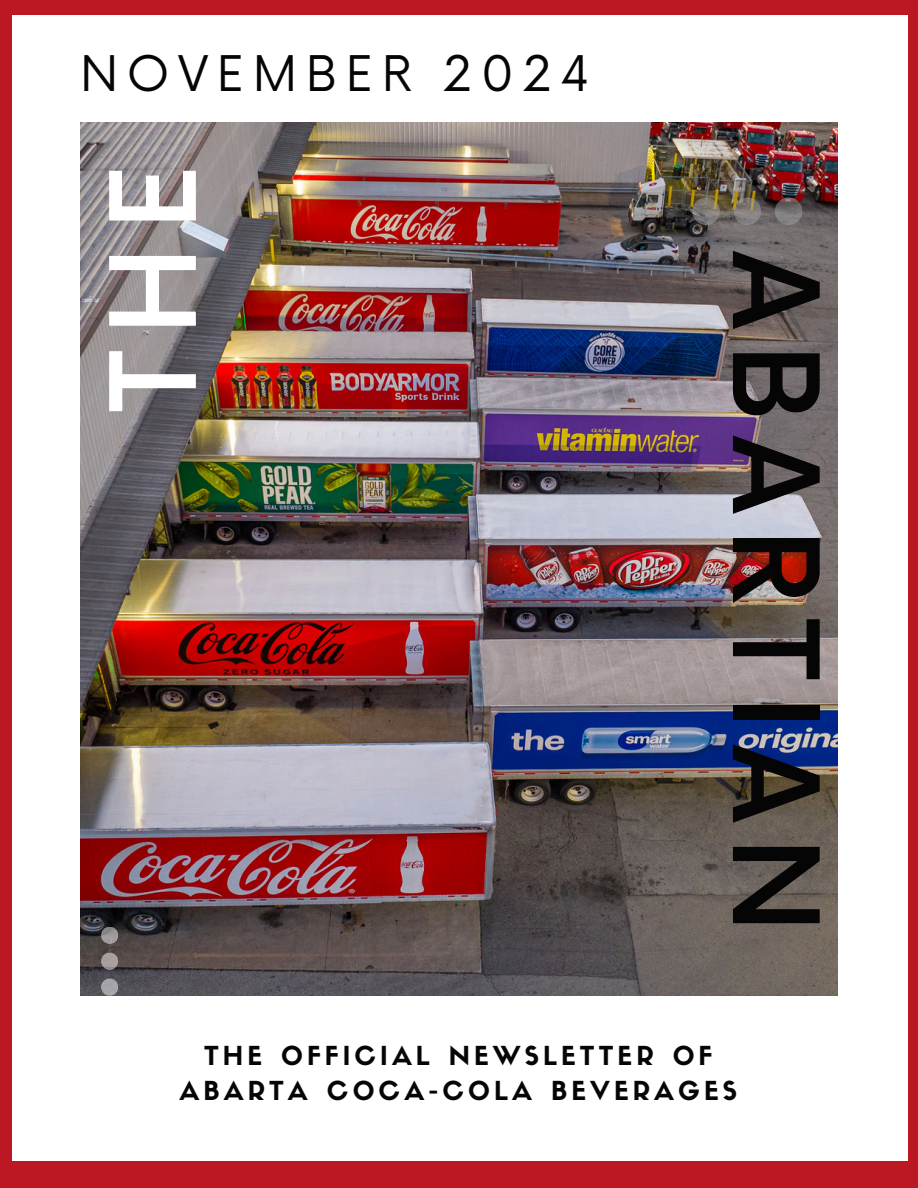
<style>
.page{position:relative;width:918px;height:1188px;background:#bc1823}
.page>*{position:absolute;margin:0;border:0;box-sizing:border-box;transform-origin:0 0}
.t1{font:500 115.65px "Now";letter-spacing:.135em;color:#050506}
.t2{font:500 115.65px "Now";color:#fff}
.t3{font:47.85px "Now";letter-spacing:.175em;color:#050506}
.t4{font:25.65px "Sifonn Basic";letter-spacing:.16em;color:#050506}
</style>
<div class="page">
<div style="left:12px;top:16px;width:896px;height:1145px;background:#fff"></div>
<img style="left:80px;top:123px;width:757px;height:873px">
<svg style="left:692px;top:198px;width:110px;height:27px;background:#726a62"></svg>
<svg style="left:101px;top:927px;width:17px;height:69px"></svg>
<h1 class="t3" style="left:80px;top:47px;width:511px">NOVEMBER 2024</h1>
<h2 class="t2" style="left:92px;top:411px;width:249px;rotate:-90deg">THE</h2>
<p class="t1" style="left:837px;top:252px;width:683px;rotate:90deg">ABARTIAN</p>
<p class="t4" style="left:204px;top:1045px;width:510px">THE OFFICIAL NEWSLETTER OF</p>
<h1 class="t4" style="left:179px;top:1080px;width:559px">ABARTA COCA-COLA BEVERAGES</h1>
</div>
